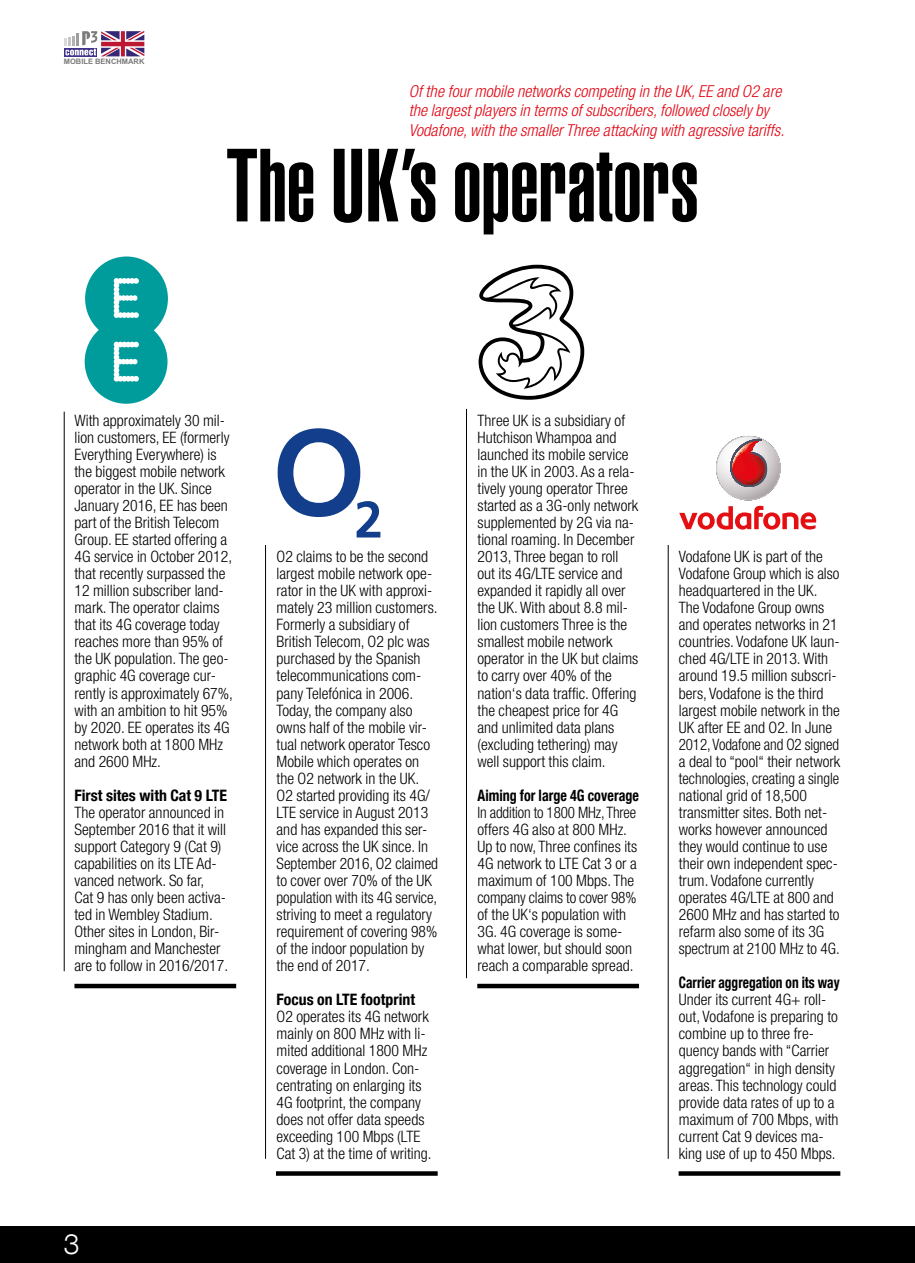
<style>
.page{position:relative;width:915px;height:1263px;background:#fff}
.page>*{position:absolute;margin:0;border:0;box-sizing:border-box;transform-origin:0 0}
.t1{font:102px "Helvetica LT Std Ultra Comp";color:#000}
.t2{font:300 28.2px "Helvetica Neue LT Com";color:#fff}
.t3{font:italic 300 condensed 16.5px/19.5px "Helvetica Neue LT Com";color:#e30613}
.t4{font:300 condensed 15.75px/17.1px "Helvetica Neue LT Com";color:#000}
.t5{font:300 condensed 15.75px/17.1px "Helvetica Neue LT Com";color:#000;scale:.95 1}
.t6{font:700 condensed 15.75px "Helvetica Neue LT Com";color:#000}
.t7{font:700 condensed 15.75px "Helvetica Neue LT Com";color:#000;scale:.85 1}
.t8{font:700 condensed 15.75px "Helvetica Neue LT Com";color:#000;scale:.89 1}
.t9{font:700 7.5px "Arial";color:#7c7b7b}
</style>
<div class="page">
<hr style="left:265px;top:545px;width:1px;height:614px;background:#000">
<hr style="left:64px;top:412px;width:1px;height:559px;background:#000">
<hr style="left:466px;top:409px;width:1px;height:569px;background:#000">
<hr style="left:667px;top:545px;width:1px;height:614px;background:#000">
<svg style="left:478px;top:265px;width:106px;height:135px"></svg>
<svg style="left:716px;top:437px;width:63px;height:63px"></svg>
<svg style="left:730px;top:439px;width:36px;height:49px;background:#c25b60"></svg>
<svg style="left:679px;top:506px;width:136px;height:24px"></svg>
<svg style="left:277px;top:428px;width:103px;height:109px"></svg>
<svg style="left:85px;top:256px;width:83px;height:148px"></svg>
<div style="left:0;top:1227px;width:914px;height:36px;background:#000"></div>
<hr style="left:74px;top:984px;width:162px;height:4px;background:#000">
<div style="left:276px;top:1171px;width:161px;height:5px;background:#000"></div>
<hr style="left:477px;top:984px;width:161px;height:4px;background:#000">
<div style="left:678px;top:1171px;width:162px;height:5px;background:#000"></div>
<svg style="left:64px;top:31px;width:80px;height:25px"></svg>
<p class="t9" style="left:64px;top:56px;width:82px">MOBILE BENCHMARK</p>
<p class="t3" style="left:408px;top:81px;width:377px">Of the four mobile networks competing in the UK, EE and O2 are the largest players in terms of subscribers, followed closely by<br>Vodafone, with the smaller Three attacking with agressive tariffs.</p>
<h1 class="t1" style="left:226px;top:127px;width:474px">The UK’s operators</h1>
<p class="t4" style="left:74px;top:412px;width:160px">With approximately 30 mil&shy;lion customers, EE (formerly<br>Everything Everywhere) is the biggest mobile network operator in the UK. Since<br>January 2016, EE has been part of the British Telecom<br>Group. EE started offering a<br>4G service in October 2012, that recently surpassed the<br>12 million subscriber land&shy;mark. The operator claims that its 4G coverage today reaches more than 95% of the UK population. The geo&shy;graphic 4G coverage cur&shy;rently is approximately 67%, with an ambition to hit 95% by 2020. EE operates its 4G network both at 1800 MHz and 2600 MHz.</p>
<p class="t6" style="left:74px;top:786px;width:154px">First sites with Cat 9 LTE</p>
<p class="t4" style="left:74px;top:804px;width:155px">The operator announced in<br>September 2016 that it will support Category 9 (Cat 9) capabilities on its LTE Ad&shy;vanced network. So far,<br>Cat 9 has only been activa&shy;ted in Wembley Stadium.<br>Other sites in London, Bir&shy;mingham and Manchester are to follow in 2016/2017.</p>
<h2 class="t2" style="left:64px;top:1227px;width:17px">3</h2>
<p class="t4" style="left:276px;top:548px;width:163px">O2 claims to be the second largest mobile network ope&shy;rator in the UK with approxi&shy;mately 23 million customers.<br>Formerly a subsidiary of<br>British Telecom, O2 plc was purchased by the Spanish telecommunications com&shy;pany Telefónica in 2006.<br>Today, the company also owns half of the mobile vir&shy;tual network operator Tesco<br>Mobile which operates on the O2 network in the UK.<br>O2 started providing its 4G/<br>LTE service in August 2013 and has expanded this ser&shy;vice across the UK since. In<br>September 2016, O2 claimed to cover over 70% of the UK population with its 4G service, striving to meet a regulatory requirement of covering 98% of the indoor population by the end of 2017.</p>
<p class="t6" style="left:276px;top:990px;width:140px">Focus on LTE footprint</p>
<p class="t4" style="left:276px;top:1008px;width:156px">O2 operates its 4G network mainly on 800 MHz with li&shy;mited additional 1800 MHz coverage in London. Con&shy;centrating on enlarging its<br>4G footprint, the company does not offer data speeds exceeding 100 Mbps (LTE<br>Cat 3) at the time of writing.</p>
<p class="t4" style="left:477px;top:412px;width:162px">Three UK is a subsidiary of<br>Hutchison Whampoa and launched its mobile service in the UK in 2003. As a rela&shy;tively young operator Three started as a 3G-only network supplemented by 2G via na&shy;tional roaming. In December<br>2013, Three began to roll out its 4G/LTE service and expanded it rapidly all over the UK. With about 8.8 mil&shy;lion customers Three is the smallest mobile network operator in the UK but claims to carry over 40% of the nation‘s data traffic. Offering the cheapest price for 4G and unlimited data plans (excluding tethering) may well support this claim.</p>
<p class="t8" style="left:477px;top:786px;width:183px">Aiming for large 4G coverage</p>
<p class="t5" style="left:477px;top:804px;width:169px">In addition to 1800 MHz, Three offers 4G also at 800 MHz.<br>Up to now, Three confines its<br>4G network to LTE Cat 3 or a maximum of 100 Mbps. The company claims to cover 98% of the UK‘s population with<br>3G. 4G coverage is some&shy;what lower, but should soon reach a comparable spread.</p>
<p class="t4" style="left:678px;top:548px;width:163px">Vodafone UK is part of the<br>Vodafone Group which is also headquartered in the UK.<br>The Vodafone Group owns and operates networks in 21 countries. Vodafone UK laun&shy;ched 4G/LTE in 2013. With around 19.5 million subscri&shy;bers, Vodafone is the third largest mobile network in the<br>UK after EE and O2. In June<br>2012, Vodafone and O2 signed a deal to “pool“ their network technologies, creating a single national grid of 18,500 transmitter sites. Both net&shy;works however announced they would continue to use their own independent spec&shy;trum. Vodafone currently operates 4G/LTE at 800 and<br>2600 MHz and has started to refarm also some of its 3G spectrum at 2100 MHz to 4G.</p>
<p class="t7" style="left:678px;top:973px;width:191px">Carrier aggregation on its way</p>
<p class="t4" style="left:678px;top:991px;width:161px">Under its current 4G+ roll&shy;out, Vodafone is preparing to combine up to three fre&shy;quency bands with “Carrier aggregation“ in high density areas. This technology could provide data rates of up to a maximum of 700 Mbps, with current Cat 9 devices ma&shy;king use of up to 450 Mbps.</p>
</div>
